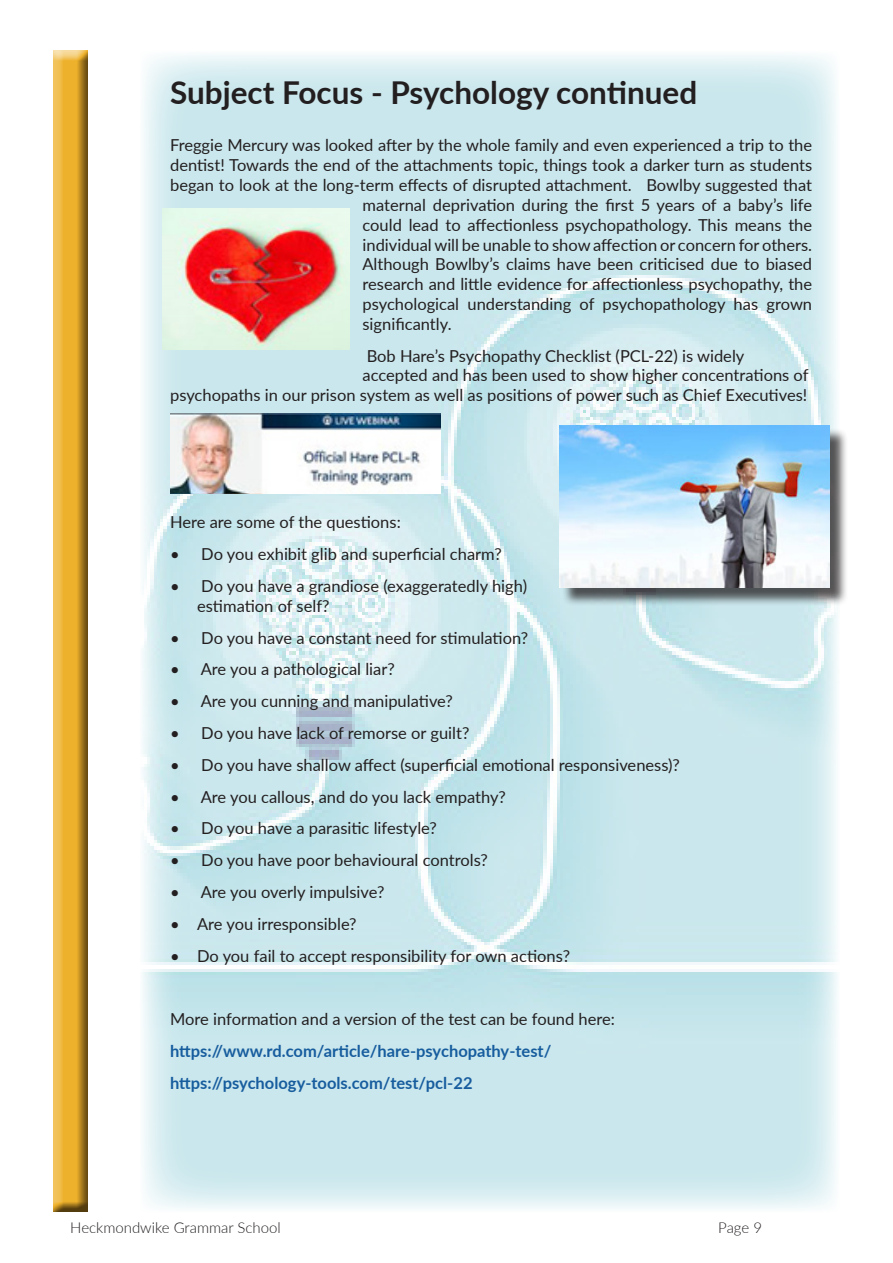
<style>
.page{position:relative;width:893px;height:1263px;background:#fff}
.page>*{position:absolute;margin:0;border:0;box-sizing:border-box;transform-origin:0 0}
.t1{font:700 31.5px "Lato";color:#231f20}
.t2{font:16.5px/19.8px "Lato";color:#231f20}
.t3{font:700 16.5px "Lato";color:#175d9e}
.t4{font:300 15px "Lato";color:#231f20}
</style>
<div class="page">
<div style="left:47px;top:51px;width:41px;height:1162px;background:#231f20;opacity:.75"></div>
<img style="left:142px;top:55px;width:695px;height:1154px">
<img style="left:162px;top:208px;width:188px;height:142px">
<img style="left:170px;top:413px;width:271px;height:80px">
<div style="left:561px;top:428px;width:287px;height:178px;background:#231f20;opacity:.75"></div>
<img style="left:559px;top:426px;width:270px;height:162px">
<p class="t1" style="left:170px;top:69px;width:529px">Subject Focus - Psychology continued</p>
<p class="t2" style="left:170px;top:135px;width:644px">Freggie Mercury was looked after by the whole family and even experienced a trip to the</p>
<p class="t2" style="left:170px;top:155px;width:644px">dentist! Towards the end of the attachments topic, things took a darker turn as students</p>
<p class="t2" style="left:170px;top:174px;width:644px">began to look at the long-term effects of disrupted attachment. Bowlby suggested that</p>
<p class="t2" style="left:362px;top:194px;width:451px">maternal deprivation during the first 5 years of a baby’s life</p>
<p class="t2" style="left:362px;top:214px;width:451px">could lead to affectionless psychopathology. This means the</p>
<p class="t2" style="left:362px;top:234px;width:451px">individual will be unable to show affection or concern for others.</p>
<p class="t2" style="left:362px;top:254px;width:451px">Although Bowlby’s claims have been criticised due to biased</p>
<p class="t2" style="left:362px;top:273px;width:451px">research and little evidence for affectionless psychopathy, the</p>
<p class="t2" style="left:362px;top:293px;width:451px">psychological understanding of psychopathology has grown</p>
<p class="t2" style="left:362px;top:313px;width:91px">significantly.</p>
<p class="t2" style="left:367px;top:345px;width:379px">Bob Hare’s Psychopathy Checklist (PCL-22) is widely</p>
<p class="t2" style="left:362px;top:365px;width:448px">accepted and has been used to show higher concentrations of</p>
<p class="t2" style="left:170px;top:384px;width:639px">psychopaths in our prison system as well as positions of power such as Chief Executives!</p>
<p class="t2" style="left:170px;top:512px;width:232px">Here are some of the questions:</p>
<p class="t2" style="left:170px;top:543px;width:333px">• Do you exhibit glib and superficial charm?</p>
<p class="t2" style="left:197px;top:575px;width:331px;text-indent:-27px">• Do you have a grandiose (exaggeratedly high) estimation of self?</p>
<p class="t2" style="left:170px;top:627px;width:360px">• Do you have a constant need for stimulation?</p>
<p class="t2" style="left:170px;top:659px;width:226px">• Are you a pathological liar?</p>
<p class="t2" style="left:170px;top:690px;width:284px">• Are you cunning and manipulative?</p>
<p class="t2" style="left:170px;top:722px;width:301px">• Do you have lack of remorse or guilt?</p>
<p class="t2" style="left:170px;top:754px;width:511px">• Do you have shallow affect (superficial emotional responsiveness)?</p>
<p class="t2" style="left:170px;top:786px;width:337px">• Are you callous, and do you lack empathy?</p>
<p class="t2" style="left:170px;top:818px;width:268px">• Do you have a parasitic lifestyle?</p>
<p class="t2" style="left:170px;top:849px;width:319px">• Do you have poor behavioural controls?</p>
<p class="t2" style="left:170px;top:881px;width:216px">• Are you overly impulsive?</p>
<p class="t2" style="left:170px;top:913px;width:188px">• Are you irresponsible?</p>
<p class="t2" style="left:170px;top:945px;width:402px">• Do you fail to accept responsibility for own actions?</p>
<p class="t2" style="left:170px;top:1008px;width:446px">More information and a version of the test can be found here:</p>
<p class="t3" style="left:170px;top:1039px;width:383px">https://www.rd.com/article/hare-psychopathy-test/</p>
<p class="t3" style="left:170px;top:1070px;width:304px">https://psychology-tools.com/test/pcl-22</p>
<p class="t4" style="left:70px;top:1217px;width:212px">Heckmondwike Grammar School</p>
<p class="t4" style="left:718px;top:1217px;width:45px">Page 9</p>
</div>
